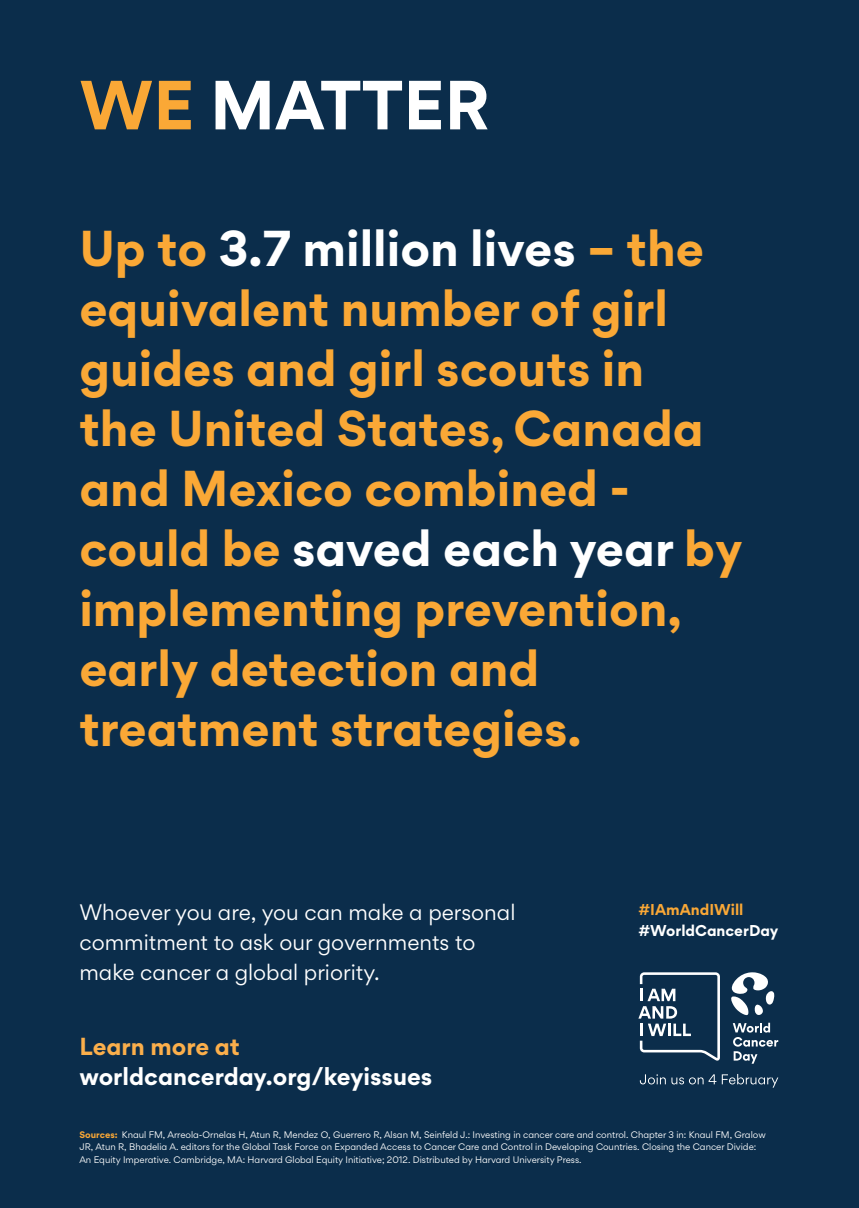
<style>
.page{position:relative;width:859px;height:1208px;background:#0b2d4b}
.page>*{position:absolute;margin:0;border:0;box-sizing:border-box;transform-origin:0 0}
.t1{font:700 62px "Gordita";color:#fff}
.t2{font:700 45px/60px "Gordita";color:#faa836}
.t3{font:700 22px "Gordita";color:#fff}
.t4{font:700 22px "Gordita";color:#fbaf4b}
.t5{font:20px/30px "Gordita";color:#fff}
.t6{font:700 14px "Gordita";color:#fff}
.t7{font:700 14px "Gordita";color:#faa836}
.t8{font:8.5px/12.5px "Gordita";color:#fff}
.s1{color:#faa836}
.s2{color:#fff}
.s3{font-weight:700;color:#faa836}
</style>
<div class="page">
<svg style="left:731px;top:972px;width:43px;height:43px"></svg>
<svg style="left:733px;top:1022px;width:45px;height:41px"></svg>
<svg style="left:638px;top:972px;width:82px;height:88px"></svg>
<svg style="left:640px;top:1074px;width:76px;height:10px"></svg>
<svg style="left:722px;top:1074px;width:56px;height:13px"></svg>
<h1 class="t1" style="left:79px;top:56px;width:412px"><span class="s1">WE</span> MATTER</h1>
<h2 class="t2" style="left:79px;top:217px;width:665px">Up to <span class="s2">3.7 million lives</span> – the equivalent number of girl guides and girl scouts in<br>the United States, Canada and Mexico combined - could be <span class="s2">saved each year</span> by implementing prevention, early detection and treatment strategies.</h2>
<h3 class="t5" style="left:79px;top:897px;width:438px">Whoever you are, you can make a personal commitment to ask our governments to make cancer a global priority.</h3>
<h3 class="t4" style="left:79px;top:1028px;width:162px">Learn more at</h3>
<h3 class="t3" style="left:79px;top:1058px;width:355px">worldcancerday.org/keyissues</h3>
<h3 class="t7" style="left:638px;top:898px;width:107px">#IAmAndIWill</h3>
<h3 class="t6" style="left:638px;top:919px;width:141px">#WorldCancerDay</h3>
<p class="t8" style="left:79px;top:1128px;width:688px"><span class="s3">Sources:</span> Knaul FM, Arreola-Ornelas H, Atun R, Mendez O, Guerrero R, Alsan M, Seinfeld J.: Investing in cancer care and control. Chapter 3 in: Knaul FM, Gralow<br>JR, Atun R, Bhadelia A. editors for the Global Task Force on Expanded Access to Cancer Care and Control in Developing Countries. Closing the Cancer Divide:<br>An Equity Imperative. Cambridge, MA: Harvard Global Equity Initiative; 2012. Distributed by Harvard University Press.</p>
</div>
